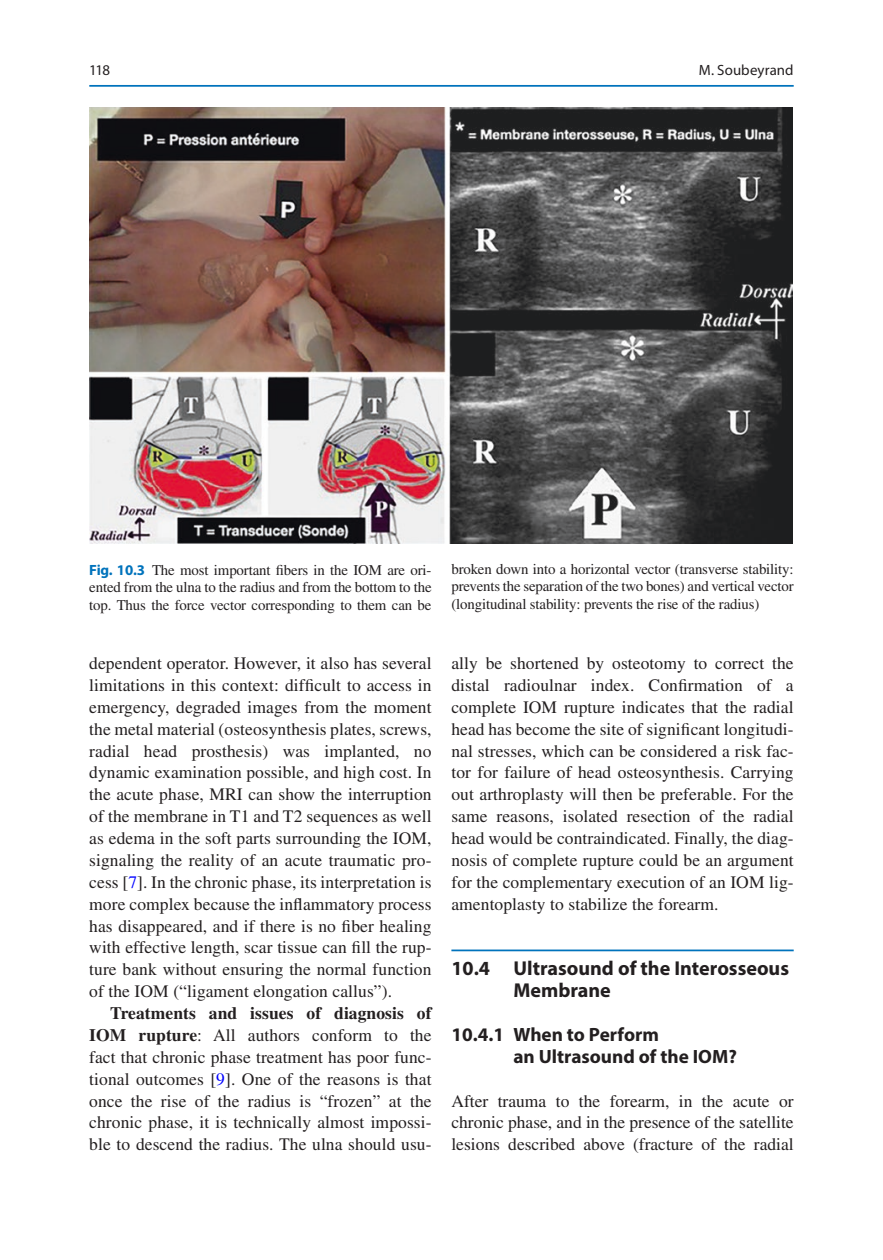
<style>
.page{position:relative;width:883px;height:1260px;background:#fff}
.page>*{position:absolute;margin:0;border:0;box-sizing:border-box;transform-origin:0 0}
.t1{font:700 20.12px/21.9px "Myriad Pro";color:#231f20}
.t2{font:700 19.25px/21.9px "Myriad Pro";color:#231f20}
.t3{font:17.5px/21.9px "Times LT Std";letter-spacing:.005em;color:#231f20;text-align:justify}
.t4{font:14.88px/17.5px "Times LT Std";letter-spacing:-.01em;color:#231f20;text-align:justify}
.t5{font:14.88px "Myriad Pro Regular 2";letter-spacing:.01em;color:#231f20}
.t6{font:14.88px "Myriad Pro";color:#231f20}
.s1{font-family:"Myriad Pro";font-weight:700;color:#0073bc}
.s2{color:#00f}
.s3{font-weight:700}
</style>
<div class="page">
<hr style="left:451px;top:950px;width:343px;height:1px;background:#0073bc">
<img style="left:90px;top:107px;width:703px;height:436px">
<hr style="left:89px;top:85px;width:705px;height:2px;background:#0073bc">
<p class="t6" style="left:89px;top:61px;width:22px">118</p>
<p class="t5" style="left:699px;top:61px;width:96px">M. Soubeyrand</p>
<p class="t4" style="left:89px;top:561px;width:344px"><span class="s1">Fig. 10.3</span> The most important fibers in the IOM are ori&shy;ented from the ulna to the radius and from the bottom to the top. Thus the force vector corresponding to them can be</p>
<p class="t4" style="left:451px;top:560px;width:344px">broken down into a horizontal vector (transverse stability: prevents the separation of the two bones) and vertical vector (longitudinal stability: prevents the rise of the radius)</p>
<p class="t3" style="left:89px;top:652px;width:344px">dependent operator. However, it also has several limitations in this context: difficult to access in emergency, degraded images from the moment the metal material (osteosynthesis plates, screws, radial head prosthesis) was implanted, no dynamic examination possible, and high cost. In the acute phase, MRI can show the interruption of the membrane in T1 and T2 sequences as well as edema in the soft parts surrounding the IOM, signaling the reality of an acute traumatic pro&shy;cess [<span class="s2">7</span>]. In the chronic phase, its interpretation is more complex because the inflammatory process has disappeared, and if there is no fiber healing with effective length, scar tissue can fill the rup&shy;ture bank without ensuring the normal function of the IOM (“ligament elongation callus”).</p>
<p class="t3" style="left:89px;top:1002px;width:344px;text-indent:21px"><span class="s3">Treatments and issues of diagnosis of IOM rupture</span>: All authors conform to the fact that chronic phase treatment has poor func&shy;tional outcomes [<span class="s2">9</span>]. One of the reasons is that once the rise of the radius is “frozen” at the chronic phase, it is technically almost impossi&shy;ble to descend the radius. The ulna should usu-</p>
<p class="t3" style="left:451px;top:652px;width:344px">ally be shortened by osteotomy to correct the distal radioulnar index. Confirmation of a complete IOM rupture indicates that the radial head has become the site of significant longitudi&shy;nal stresses, which can be considered a risk fac&shy;tor for failure of head osteosynthesis. Carrying out arthroplasty will then be preferable. For the same reasons, isolated resection of the radial head would be contraindicated. Finally, the diag&shy;nosis of complete rupture could be an argument for the complementary execution of an IOM lig&shy;amentoplasty to stabilize the forearm.</p>
<p class="t1" style="left:513px;top:957px;width:277px;text-indent:-62px">10.4 Ultrasound of the Interosseous<br>Membrane</p>
<p class="t2" style="left:513px;top:1023px;width:225px;text-indent:-62px">10.4.1 When to Perform<br>an Ultrasound of the IOM?</p>
<p class="t3" style="left:451px;top:1090px;width:344px">After trauma to the forearm, in the acute or chronic phase, and in the presence of the satellite lesions described above (fracture of the radial</p>
</div>
